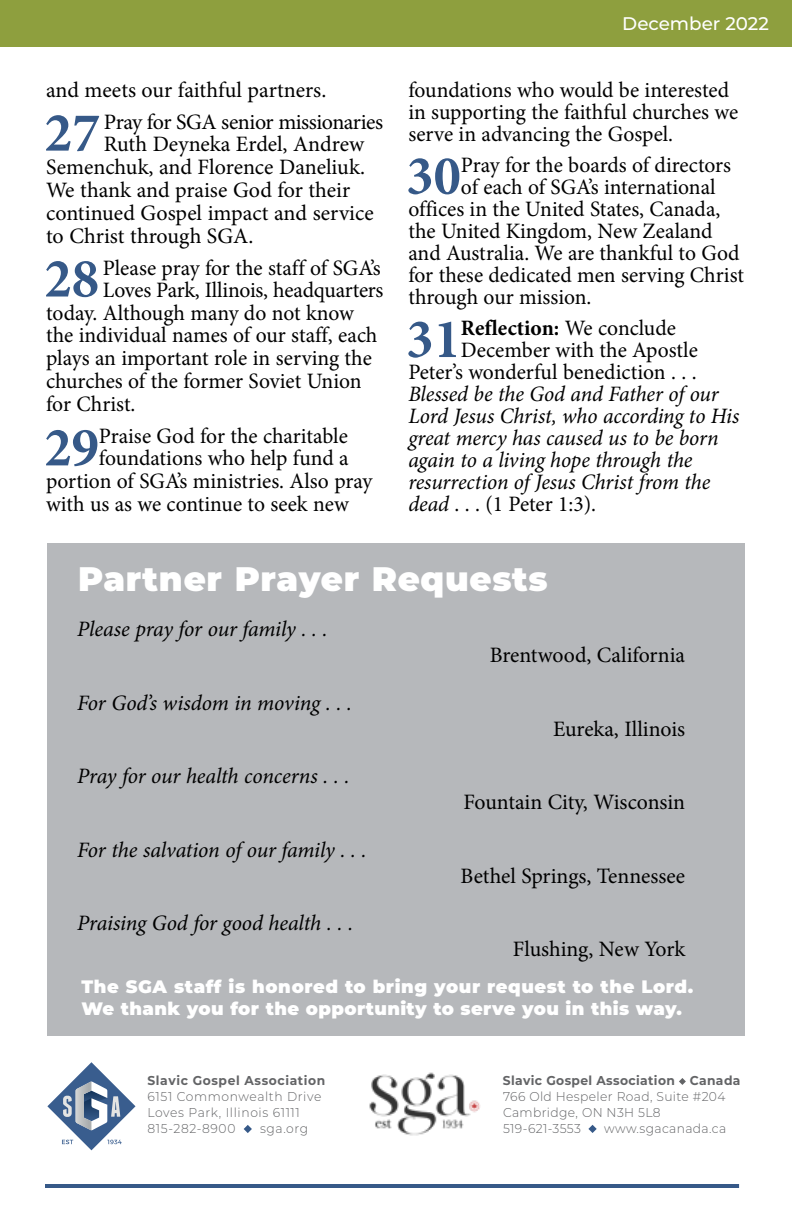
<style>
.page{position:relative;width:792px;height:1224px;background:#fff}
.page>*{position:absolute;margin:0;border:0;box-sizing:border-box;transform-origin:0 0}
.t1{font:700 55.8px "Minion Pro";color:#365988}
.t2{font:900 34px "Montserrat";letter-spacing:.02em;color:#fff}
.t3{font:22px/22px "Minion Pro";letter-spacing:-.005em;color:#000}
.t4{font:italic 22px/22px "Minion Pro";letter-spacing:-.01em;color:#000}
.t5{font:700 22px "Minion Pro";letter-spacing:.005em;color:#000}
.t6{font:500 18.2px "Montserrat";color:#fff}
.t7{font:900 18px/22px "Montserrat";letter-spacing:.025em;color:#fff}
.t8{font:300 12.8px/16px "Montserrat";letter-spacing:.03em;color:#636466;scale:.96 1}
.t9{font:300 12.8px/16px "Montserrat";letter-spacing:.05em;color:#636466;scale:.96 1}
.t10{font:700 12.8px "Montserrat";letter-spacing:.03em;color:#636466;scale:.96 1}
.t11{font:700 12.8px "Montserrat";letter-spacing:.05em;color:#636466;scale:.96 1}
.s1{font-weight:400}
.s2{font-style:normal}
</style>
<div class="page">
<div style="left:0;top:0;width:792px;height:46px;background:#8e9f3e"></div>
<hr style="left:45px;top:1184px;width:694px;height:4px;background:#365988">
<div style="left:47px;top:543px;width:697px;height:493px;background:#b6b8bb"></div>
<svg style="left:47px;top:1062px;width:89px;height:88px"></svg>
<img style="left:369px;top:1072px;width:111px;height:64px">
<svg style="left:244px;top:1125px;width:8px;height:8px"></svg>
<svg style="left:679px;top:1078px;width:7px;height:7px"></svg>
<svg style="left:588px;top:1125px;width:9px;height:8px"></svg>
<p class="t3" style="left:46px;top:79px;width:282px">and meets our faithful partners.</p>
<h1 class="t1" style="left:44px;top:93px;width:57px">27</h1>
<p class="t3" style="left:104px;top:111px;width:281px">Pray for SGA senior missionaries</p>
<p class="t3" style="left:104px;top:133px;width:262px">Ruth Deyneka Erdel, Andrew</p>
<p class="t3" style="left:46px;top:156px;width:320px">Semenchuk, and Florence Daneliuk.</p>
<p class="t3" style="left:46px;top:179px;width:306px">We thank and praise God for their</p>
<p class="t3" style="left:46px;top:202px;width:329px">continued Gospel impact and service</p>
<p class="t3" style="left:46px;top:225px;width:209px">to Christ through SGA.</p>
<h1 class="t1" style="left:44px;top:239px;width:56px">28</h1>
<p class="t3" style="left:103px;top:257px;width:279px">Please pray for the staff of SGA’s</p>
<p class="t3" style="left:103px;top:279px;width:282px">Loves Park, Illinois, headquarters</p>
<p class="t3" style="left:46px;top:302px;width:309px">today. Although many do not know</p>
<p class="t3" style="left:46px;top:325px;width:333px">the individual names of our staff, each</p>
<p class="t3" style="left:46px;top:348px;width:327px">plays an important role in serving the</p>
<p class="t3" style="left:46px;top:371px;width:317px">churches of the former Soviet Union</p>
<p class="t3" style="left:46px;top:394px;width:91px">for Christ.</p>
<h1 class="t1" style="left:44px;top:408px;width:56px">29</h1>
<p class="t3" style="left:99px;top:425px;width:250px">Praise God for the charitable</p>
<p class="t3" style="left:99px;top:447px;width:251px">foundations who help fund a</p>
<p class="t3" style="left:46px;top:470px;width:328px">portion of SGA’s ministries. Also pray</p>
<p class="t3" style="left:46px;top:493px;width:304px">with us as we continue to seek new</p>
<p class="t6" style="left:622px;top:11px;width:148px">December 2022</p>
<p class="t3" style="left:408px;top:79px;width:331px">foundations who would be interested in supporting the faithful churches we serve in advancing the Gospel.</p>
<h1 class="t1" style="left:406px;top:137px;width:56px">30</h1>
<p class="t3" style="left:461px;top:154px;width:272px">Pray for the boards of directors</p>
<p class="t3" style="left:461px;top:176px;width:256px">of each of SGA’s international</p>
<p class="t3" style="left:408px;top:198px;width:314px">offices in the United States, Canada,</p>
<p class="t3" style="left:408px;top:220px;width:306px">the United Kingdom, New Zealand</p>
<p class="t3" style="left:408px;top:242px;width:333px">and Australia. We are thankful to God</p>
<p class="t3" style="left:408px;top:264px;width:337px">for these dedicated men serving Christ</p>
<p class="t3" style="left:408px;top:286px;width:185px">through our mission.</p>
<h1 class="t1" style="left:406px;top:300px;width:56px">31</h1>
<p class="t5" style="left:461px;top:313px;width:216px">Reflection: <span class="s1">We conclude</span></p>
<p class="t3" style="left:461px;top:339px;width:238px">December with the Apostle</p>
<p class="t3" style="left:408px;top:361px;width:290px">Peter’s wonderful benediction . . .</p>
<p class="t4" style="left:408px;top:383px;width:332px">Blessed be the God and Father of our Lord Jesus Christ, who according to His great mercy has caused us to be born again to a living hope through the resurrection of Jesus Christ from the dead <span class="s2">. . . (1 Peter 1:3).</span></p>
<h2 class="t2" style="left:78px;top:554px;width:471px">Partner Prayer Requests</h2>
<p class="t4" style="left:77px;top:618px;width:252px">Please pray for our family . . .</p>
<p class="t4" style="left:77px;top:692px;width:276px">For God’s wisdom in moving . . .</p>
<p class="t4" style="left:77px;top:765px;width:274px">Pray for our health concerns . . .</p>
<p class="t4" style="left:77px;top:839px;width:291px">For the salvation of our family . . .</p>
<p class="t4" style="left:77px;top:912px;width:277px">Praising God for good health . . .</p>
<p class="t3" style="left:490px;top:644px;width:197px">Brentwood, California</p>
<p class="t3" style="left:553px;top:718px;width:134px">Eureka, Illinois</p>
<p class="t3" style="left:463px;top:791px;width:223px">Fountain City, Wisconsin</p>
<p class="t3" style="left:460px;top:865px;width:226px">Bethel Springs, Tennessee</p>
<p class="t3" style="left:513px;top:938px;width:174px">Flushing, New York</p>
<p class="t7" style="left:81px;top:975px;width:613px">The SGA staff is honored to bring your request to the Lord.<br>We thank you for the opportunity to serve you in this way.</p>
<p class="t11" style="left:148px;top:1071px;width:187px">Slavic Gospel Association</p>
<p class="t9" style="left:148px;top:1088px;width:183px">6151 Commonwealth Drive<br>Loves Park, Illinois 61111<br>815-282-8900</p>
<p class="t8" style="left:260px;top:1120px;width:52px">sga.org</p>
<p class="t10" style="left:503px;top:1071px;width:249px">Slavic Gospel Association Canada</p>
<p class="t8" style="left:503px;top:1088px;width:233px">766 Old Hespeler Road, Suite #204<br>Cambridge, ON N3H 5L8<br>519-621-3553</p>
<p class="t8" style="left:604px;top:1120px;width:129px">www.sgacanada.ca</p>
</div>
